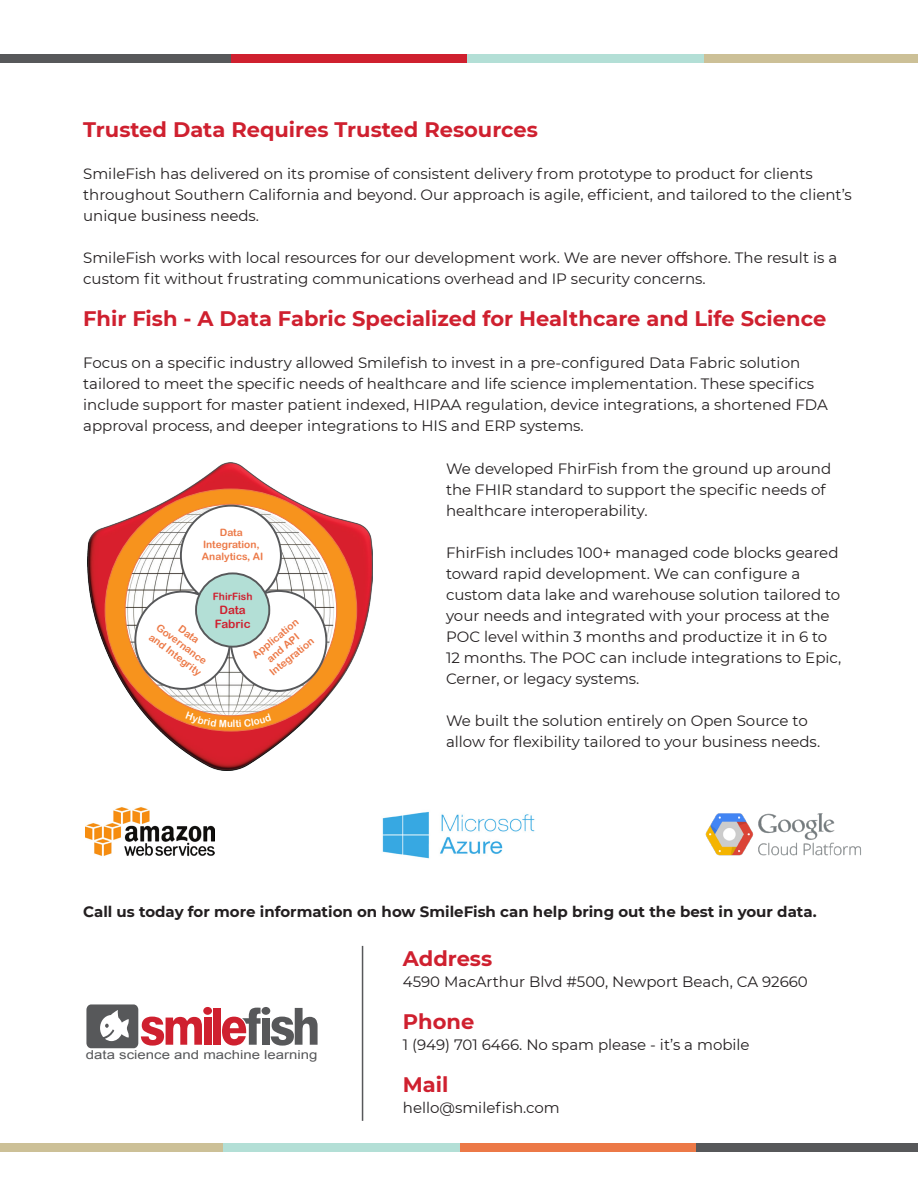
<style>
.page{position:relative;width:918px;height:1188px;background:#fff}
.page>*{position:absolute;margin:0;border:0;box-sizing:border-box;transform-origin:0 0}
.t1{font:700 21px "Montserrat";color:#cf202f}
.t2{font:15px/21px "Montserrat";color:#231f20}
.t3{font:700 15px "Montserrat";color:#231f20}
.t4{font:12.3px "Arial";color:#57585a;scale:1.21 1}
.t5{font:11.55px/14px "Arial Rounded MT Bold";color:#cf202f;text-align:center}
.t6{font:10.2px/12.1px "Arial Rounded MT Bold";color:#ec7947;text-align:center}
.t7{font:10.2px "Arial Rounded MT Bold";color:#cf202f}
.t8{font:10.2px "Arial Rounded MT Bold";color:#fff;scale:.95 1}
</style>
<div class="page">
<div style="left:0;top:1143px;width:230px;height:9px;background:#ccc097"></div>
<div style="left:223px;top:1143px;width:244px;height:9px;background:#b3dfd6"></div>
<div style="left:460px;top:1143px;width:244px;height:9px;background:#ec7947"></div>
<div style="left:697px;top:1143px;width:221px;height:9px;background:#57585a"></div>
<div style="left:697px;top:54px;width:221px;height:9px;background:#ccc097"></div>
<div style="left:460px;top:54px;width:244px;height:9px;background:#b3dfd6"></div>
<div style="left:223px;top:54px;width:244px;height:9px;background:#cf202f"></div>
<div style="left:0;top:54px;width:230px;height:9px;background:#57585a"></div>
<div style="left:214px;top:1008px;width:7px;height:37px;background:#cf202f"></div>
<div style="left:204px;top:1018px;width:8px;height:27px;background:#cf202f"></div>
<div style="left:203px;top:1007px;width:9px;height:8px;background:#cf202f;border-radius:50%"></div>
<svg style="left:271px;top:1008px;width:47px;height:38px"></svg>
<div style="left:262px;top:1018px;width:8px;height:27px;background:#57585a"></div>
<svg style="left:222px;top:1008px;width:39px;height:38px"></svg>
<div style="left:262px;top:1007px;width:8px;height:8px;background:#57585a;border-radius:50%"></div>
<svg style="left:86px;top:1004px;width:116px;height:44px"></svg>
<hr style="left:362px;top:946px;width:1px;height:175px;background:#57585a">
<img style="left:85px;top:807px;width:129px;height:50px">
<img style="left:382px;top:811px;width:153px;height:48px">
<img style="left:705px;top:813px;width:156px;height:43px">
<img style="left:87px;top:462px;width:285px;height:308px">
<svg style="left:104px;top:488px;width:254px;height:244px"></svg>
<div style="left:135px;top:592px;width:95px;height:97px;background:#fff;border-radius:50%"></div>
<div style="left:134px;top:591px;width:97px;height:99px;border:2px solid #57585a;border-radius:50%"></div>
<div style="left:231px;top:591px;width:95px;height:100px;background:#fff;border-radius:50%"></div>
<div style="left:230px;top:590px;width:97px;height:102px;border:2px solid #57585a;border-radius:50%"></div>
<div style="left:181px;top:506px;width:100px;height:100px;background:#fff;border-radius:50%"></div>
<div style="left:180px;top:505px;width:102px;height:102px;border:2px solid #57585a;border-radius:50%"></div>
<div style="left:196px;top:573px;width:73px;height:74px;background:#b3dfd6;border-radius:50%"></div>
<div style="left:195px;top:572px;width:75px;height:76px;border:2px solid #57585a;border-radius:50%"></div>
<svg style="left:185px;top:712px;width:41px;height:15px"></svg>
<svg style="left:233px;top:713px;width:38px;height:14px"></svg>
<p class="t1" style="left:83px;top:114px;width:456px">Trusted Data Requires Trusted Resources</p>
<p class="t2" style="left:83px;top:163px;width:770px">SmileFish has delivered on its promise of consistent delivery from prototype to product for clients throughout Southern California and beyond. Our approach is agile, efficient, and tailored to the client’s unique business needs.</p>
<p class="t2" style="left:83px;top:247px;width:756px">SmileFish works with local resources for our development work. We are never offshore. The result is a custom fit without frustrating communications overhead and IP security concerns.</p>
<p class="t1" style="left:83px;top:303px;width:745px">Fhir Fish - A Data Fabric Specialized for Healthcare and Life Science</p>
<p class="t2" style="left:83px;top:352px;width:746px">Focus on a specific industry allowed Smilefish to invest in a pre-configured Data Fabric solution tailored to meet the specific needs of healthcare and life science implementation. These specifics include support for master patient indexed, HIPAA regulation, device integrations, a shortened FDA approval process, and deeper integrations to HIS and ERP systems.</p>
<p class="t2" style="left:446px;top:457px;width:387px">We developed FhirFish from the ground up around the FHIR standard to support the specific needs of healthcare interoperability.</p>
<p class="t2" style="left:446px;top:541px;width:397px">FhirFish includes 100+ managed code blocks geared toward rapid development. We can configure a custom data lake and warehouse solution tailored to your needs and integrated with your process at the POC level within 3 months and productize it in 6 to 12 months. The POC can include integrations to Epic, Cerner, or legacy systems.</p>
<p class="t2" style="left:446px;top:709px;width:376px">We built the solution entirely on Open Source to allow for flexibility tailored to your business needs.</p>
<p class="t6" style="left:202px;top:526px;width:63px">Data<br>Integration,<br>Analytics, AI</p>
<p class="t7" style="left:213px;top:590px;width:41px">FhirFish</p>
<p class="t5" style="left:215px;top:603px;width:37px">Data<br>Fabric</p>
<p class="t6" style="left:250px;top:651px;width:58px;rotate:-39deg">Application and API<br>Integration</p>
<p class="t6" style="left:161px;top:621px;width:62px;rotate:37deg">Governance</p>
<p class="t6" style="left:183px;top:622px;width:24px;rotate:37deg">Data</p>
<p class="t6" style="left:154px;top:631px;width:64px;rotate:37deg">and Integrity</p>
<p class="t8" style="left:227px;top:718px;width:8px">u</p>
<p class="t3" style="left:83px;top:901px;width:735px">Call us today for more information on how SmileFish can help bring out the best in your data.</p>
<p class="t4" style="left:86px;top:1046px;width:193px">data science and machine learning</p>
<p class="t1" style="left:403px;top:943px;width:91px">Address</p>
<p class="t2" style="left:403px;top:971px;width:407px">4590 MacArthur Blvd #500, Newport Beach, CA 92660</p>
<p class="t1" style="left:403px;top:1006px;width:73px">Phone</p>
<p class="t2" style="left:403px;top:1034px;width:348px">1 (949) 701 6466. No spam please - it’s a mobile</p>
<p class="t1" style="left:403px;top:1069px;width:47px">Mail</p>
<p class="t2" style="left:403px;top:1097px;width:158px">hello@smilefish.com</p>
</div>
